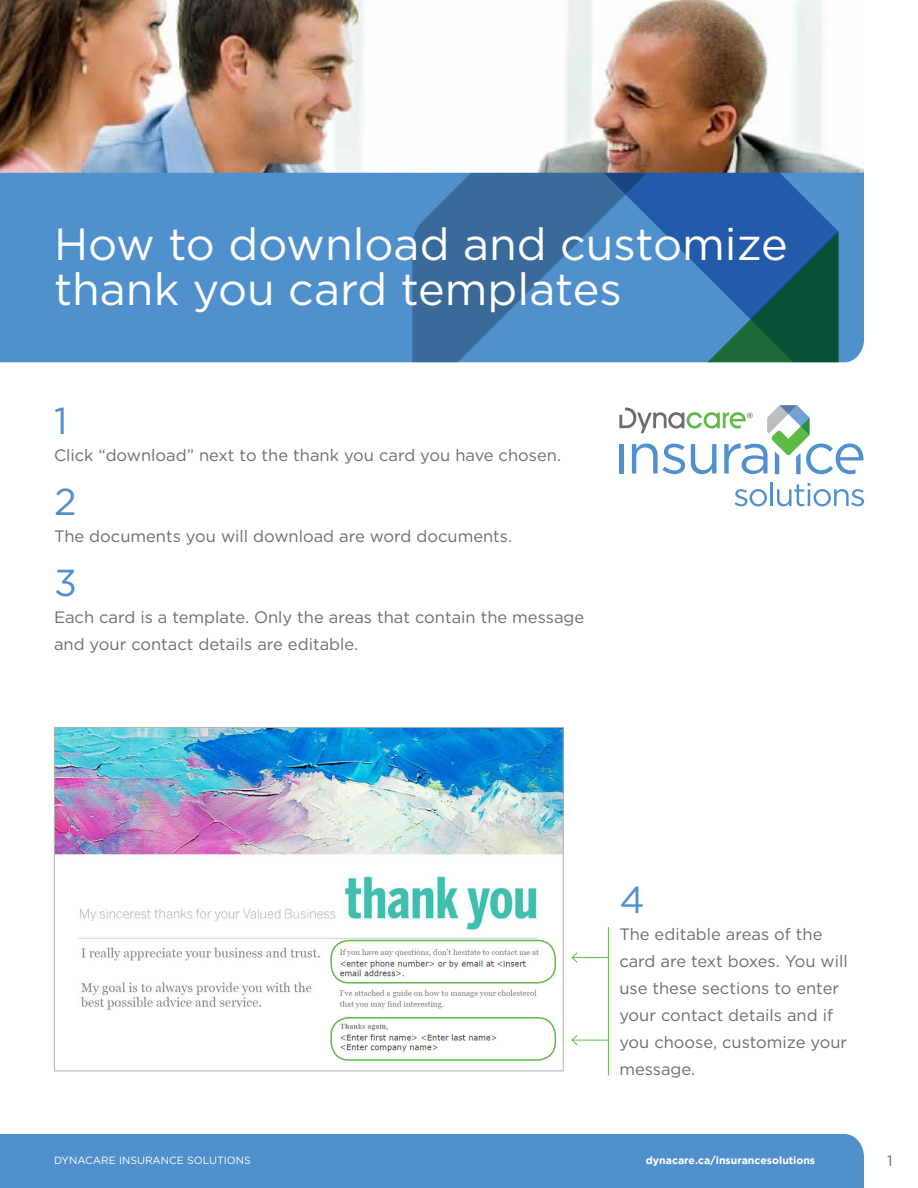
<style>
.page{position:relative;width:918px;height:1188px;background:#fff}
.page>*{position:absolute;margin:0;border:0;box-sizing:border-box;transform-origin:0 0}
.t1{font:45px/45px "Gotham";color:#fff}
.t2{font:37.5px "Gotham";color:#5090cc}
.t3{font:16.5px/27px "Gotham";color:#6c6d70}
.t4{font:15px "Gotham";color:#6c6d70}
.t5{font:700 10.5px "Gotham";color:#fff}
.t6{font:10.5px "Gotham";color:#fff}
</style>
<div class="page">
<img style="left:0;top:0;width:864px;height:173px">
<div style="left:0;top:173px;width:864px;height:189px;background:#5090cc"></div>
<svg style="left:412px;top:173px;width:125px;height:189px;background:#3d6fa0"></svg>
<svg style="left:454px;top:231px;width:83px;height:131px;background:#4074a7"></svg>
<svg style="left:537px;top:173px;width:301px;height:189px;background:#407cba"></svg>
<svg style="left:537px;top:173px;width:176px;height:22px;background:#2c5e9d"></svg>
<svg style="left:751px;top:231px;width:87px;height:131px;background:#15555e"></svg>
<div style="left:0;top:1134px;width:864px;height:54px;background:#5090cc"></div>
<svg style="left:735px;top:489px;width:32px;height:17px"></svg>
<hr style="left:770px;top:483px;width:3px;height:23px;background:#5090cc">
<svg style="left:777px;top:483px;width:87px;height:23px"></svg>
<svg style="left:619px;top:405px;width:244px;height:69px"></svg>
<img style="left:56px;top:729px;width:506px;height:332px">
<div style="left:330px;top:940px;width:226px;height:44px;border:2px solid #60bb46;border-radius:18px"></div>
<div style="left:330px;top:1017px;width:226px;height:44px;border:2px solid #60bb46;border-radius:18px"></div>
<hr style="left:608px;top:927px;width:1px;height:149px;background:#60bb46">
<hr style="left:572px;top:957px;width:36px;height:1px;background:#60bb46">
<svg style="left:571px;top:952px;width:7px;height:11px"></svg>
<hr style="left:572px;top:1040px;width:36px;height:1px;background:#60bb46">
<svg style="left:571px;top:1035px;width:7px;height:11px"></svg>
<p class="t1" style="left:54px;top:221px;width:735px">How to download and customize thank you card templates</p>
<p class="t2" style="left:54px;top:400px;width:15px">1</p>
<p class="t3" style="left:54px;top:442px;width:509px">Click “download” next to the thank you card you have chosen.</p>
<p class="t2" style="left:54px;top:481px;width:24px">2</p>
<p class="t3" style="left:54px;top:523px;width:460px">The documents you will download are word documents.</p>
<p class="t2" style="left:54px;top:562px;width:24px">3</p>
<p class="t3" style="left:54px;top:604px;width:532px">Each card is a template. Only the areas that contain the message and your contact details are editable.</p>
<p class="t2" style="left:619px;top:879px;width:27px">4</p>
<p class="t3" style="left:619px;top:920px;width:230px">The editable areas of the card are text boxes. You will use these sections to enter your contact details and if you choose, customize your message.</p>
<p class="t6" style="left:54px;top:1154px;width:198px">DYNACARE INSURANCE SOLUTIONS</p>
<p class="t5" style="left:646px;top:1154px;width:171px">dynacare.ca/insurancesolutions</p>
<p class="t4" style="left:887px;top:1152px;width:7px">1</p>
</div>
